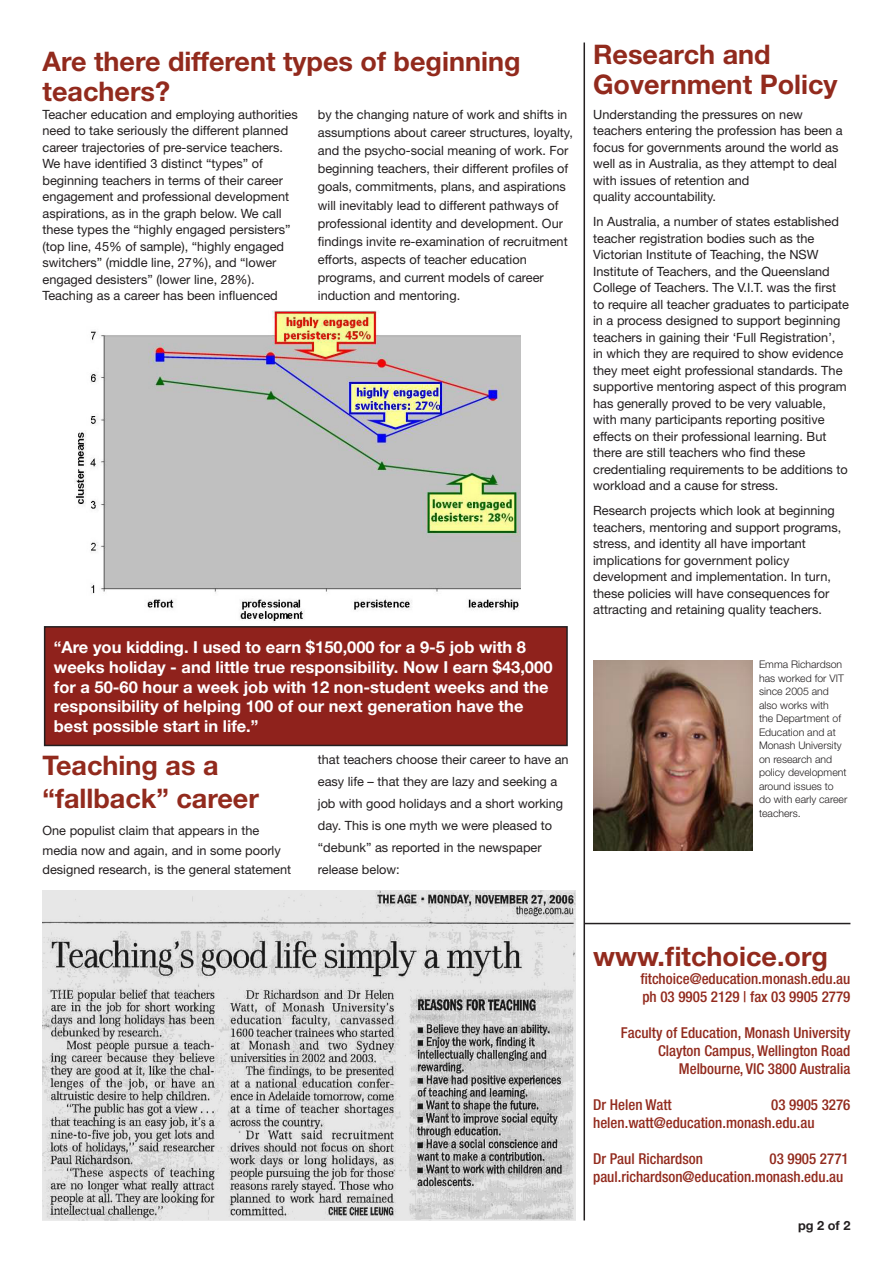
<style>
.page{position:relative;width:893px;height:1263px;background:#fff}
.page>*{position:absolute;margin:0;border:0;box-sizing:border-box;transform-origin:0 0}
.t1{font:700 27px/30px "Helvetica Neue";color:#922a1d}
.t2{font:700 16.5px/19.8px "Helvetica Neue";color:#fff}
.t3{font:500 condensed 15px "Helvetica Neue";color:#922a1d}
.t4{font:12.75px/16.5px "Helvetica Neue";color:#231f20}
.t5{font:700 12.75px "Helvetica Neue";color:#231f20}
.t6{font:300 10.5px/13.5px "Helvetica Neue";color:#231f20}
</style>
<div class="page">
<hr style="left:583px;top:43px;width:2px;height:1177px;background:#231f20">
<img style="left:593px;top:660px;width:159px;height:190px">
<hr style="left:585px;top:923px;width:265px;height:1px;background:#231f20">
<img style="left:74px;top:311px;width:447px;height:311px">
<div style="left:45px;top:627px;width:522px;height:118px;background:#8f221c"></div>
<div style="left:44px;top:626px;width:524px;height:120px;border:2px solid #231f20"></div>
<img style="left:43px;top:891px;width:532px;height:329px">
<p class="t1" style="left:43px;top:46px;width:480px">Are there different types of beginning teachers?</p>
<p class="t1" style="left:593px;top:38px;width:246px">Research and<br>Government Policy</p>
<p class="t4" style="left:593px;top:106px;width:251px">Understanding the pressures on new teachers entering the profession has been a focus for governments around the world as well as in Australia, as they attempt to deal with issues of retention and<br>quality accountability.</p>
<p class="t4" style="left:593px;top:213px;width:257px">In Australia, a number of states established teacher registration bodies such as the Victorian Institute of Teaching, the NSW Institute of Teachers, and the Queensland College of Teachers. The V.I.T. was the first to require all teacher graduates to participate in a process designed to support beginning teachers in gaining their ‘Full Registration’,<br>in which they are required to show evidence they meet eight professional standards. The supportive mentoring aspect of this program has generally proved to be very valuable, with many participants reporting positive effects on their professional learning. But there are still teachers who find these credentialing requirements to be additions to workload and a cause for stress.</p>
<p class="t4" style="left:593px;top:502px;width:250px">Research projects which look at beginning teachers, mentoring and support programs, stress, and identity all have important implications for government policy development and implementation. In turn, these policies will have consequences for attracting and retaining quality teachers.</p>
<p class="t4" style="left:43px;top:106px;width:257px">Teacher education and employing authorities need to take seriously the different planned career trajectories of pre-service teachers.<br>We have identified 3 distinct “types” of beginning teachers in terms of their career engagement and professional development aspirations, as in the graph below. We call these types the “highly engaged persisters” (top line, 45% of sample), “highly engaged switchers” (middle line, 27%), and “lower engaged desisters” (lower line, 28%).<br>Teaching as a career has been influenced</p>
<p class="t4" style="left:318px;top:105px;width:257px;line-height:18.1px">by the changing nature of work and shifts in assumptions about career structures, loyalty, and the psycho-social meaning of work. For beginning teachers, their different profiles of goals, commitments, plans, and aspirations will inevitably lead to different pathways of professional identity and development. Our findings invite re-examination of recruitment efforts, aspects of teacher education programs, and current models of career induction and mentoring.</p>
<p class="t2" style="left:54px;top:637px;width:500px">“Are you kidding. I used to earn $150,000 for a 9-5 job with 8 weeks holiday - and little true responsibility. Now I earn $43,000 for a 50-60 hour a week job with 12 non-student weeks and the responsibility of helping 100 of our next generation have the best possible start in life.”</p>
<p class="t1" style="left:43px;top:750px;width:177px">Teaching as a</p>
<p class="t1" style="left:43px;top:782px;width:218px">“fallback” career</p>
<p class="t4" style="left:43px;top:821px;width:250px;line-height:19.2px">One populist claim that appears in the media now and again, and in some poorly designed research, is the general statement</p>
<p class="t4" style="left:318px;top:748px;width:252px;line-height:22px">that teachers choose their career to have an easy life – that they are lazy and seeking a job with good holidays and a short working day. This is one myth we were pleased to “debunk” as reported in the newspaper release below:</p>
<p class="t6" style="left:759px;top:658px;width:90px">Emma Richardson has worked for VIT since 2005 and also works with<br>the Department of<br>Education and at<br>Monash University on research and policy development around issues to do with early career teachers.</p>
<p class="t1" style="left:593px;top:941px;width:236px">www.fitchoice.org</p>
<p class="t3" style="left:640px;top:970px;width:212px">fitchoice@education.monash.edu.au</p>
<p class="t3" style="left:642px;top:988px;width:210px">ph 03 9905 2129 | fax 03 9905 2779</p>
<p class="t3" style="left:621px;top:1024px;width:231px">Faculty of Education, Monash University</p>
<p class="t3" style="left:658px;top:1042px;width:194px">Clayton Campus, Wellington Road</p>
<p class="t3" style="left:679px;top:1060px;width:173px">Melbourne, VIC 3800 Australia</p>
<p class="t3" style="left:593px;top:1096px;width:80px">Dr Helen Watt</p>
<p class="t3" style="left:771px;top:1096px;width:81px">03 9905 3276</p>
<p class="t3" style="left:593px;top:1114px;width:223px">helen.watt@education.monash.edu.au</p>
<p class="t3" style="left:593px;top:1150px;width:111px">Dr Paul Richardson</p>
<p class="t3" style="left:770px;top:1150px;width:81px">03 9905 2771</p>
<p class="t3" style="left:593px;top:1168px;width:252px">paul.richardson@education.monash.edu.au</p>
<p class="t5" style="left:798px;top:1218px;width:54px">pg 2 of 2</p>
</div>
